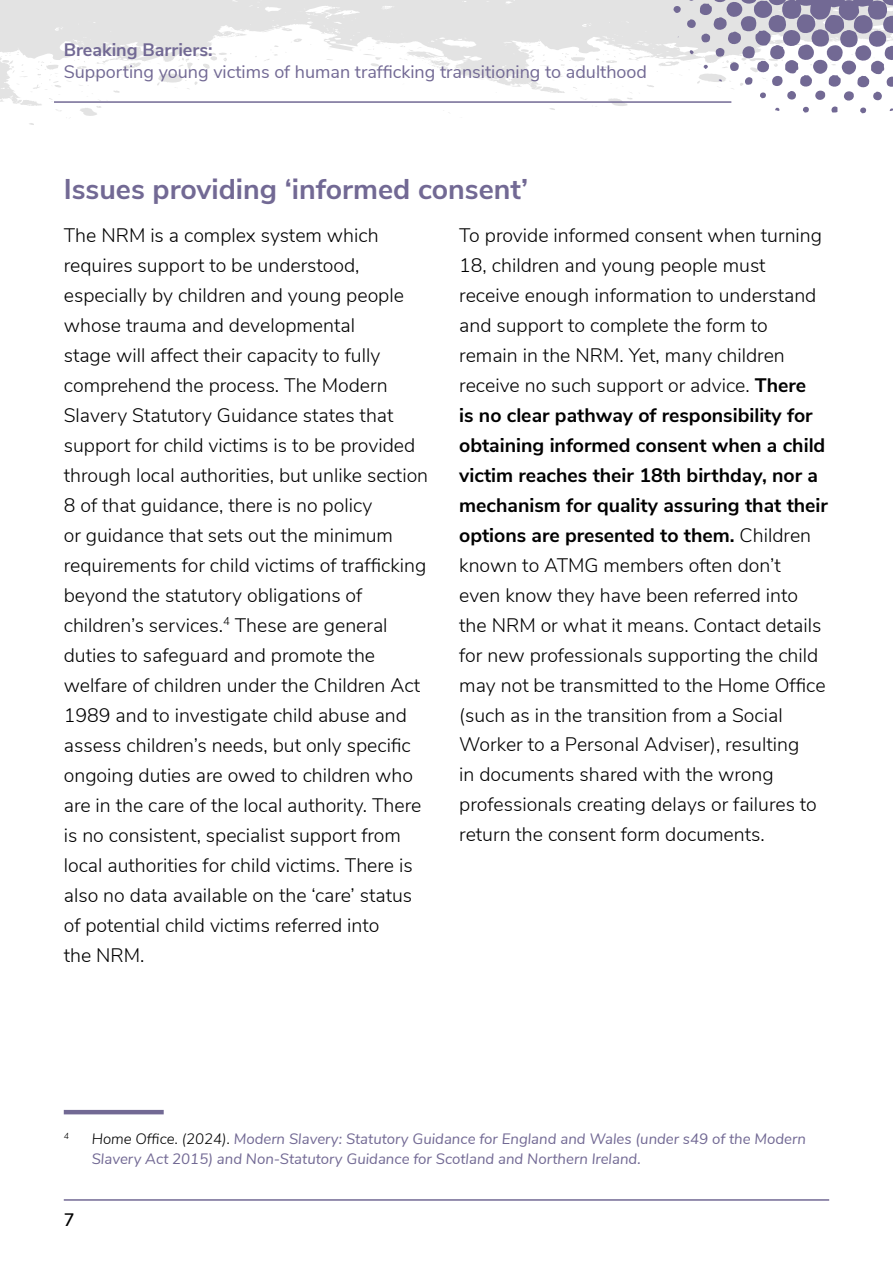
<style>
.page{position:relative;width:893px;height:1263px;background:#fff}
.page>*{position:absolute;margin:0;border:0;box-sizing:border-box;transform-origin:0 0}
.t1{font:700 28.5px "Nunito Sans";color:#726994}
.t2{font:300 19.5px/30px "Nunito Sans";color:#000}
.t3{font:18px "Nunito Sans";color:#726994}
.t4{font:700 18px "Nunito Sans";color:#726994}
.t5{font:600 18px "Nunito Sans";color:#000}
.t6{font:italic 15px/19.5px "Nunito Sans";color:#726994}
.t7{font:italic 300 8.7px "Nunito Sans";color:#000}
.s1{font-weight:700}
.s2{font-weight:300;color:#000}
</style>
<div class="page">
<svg style="left:0;top:0;width:189px;height:125px"></svg>
<svg style="left:189px;top:0;width:675px;height:114px"></svg>
<svg style="left:673px;top:0;width:220px;height:113px"></svg>
<hr style="left:54px;top:101px;width:677px;height:2px;background:#726994">
<hr style="left:64px;top:1199px;width:765px;height:2px;background:#726994">
<hr style="left:64px;top:1110px;width:100px;height:4px;background:#726994">
<p class="t4" style="left:64px;top:37px;width:150px">Breaking Barriers:</p>
<p class="t3" style="left:64px;top:59px;width:585px">Supporting young victims of human trafficking transitioning to adulthood</p>
<h1 class="t1" style="left:64px;top:168px;width:466px">Issues providing ‘informed consent’</h1>
<p class="t2" style="left:64px;top:219px;width:366px">The NRM is a complex system which requires support to be understood, especially by children and young people whose trauma and developmental<br>stage will affect their capacity to fully comprehend the process. The Modern Slavery Statutory Guidance states that support for child victims is to be provided through local authorities, but unlike section 8 of that guidance, there is no policy<br>or guidance that sets out the minimum requirements for child victims of trafficking beyond the statutory obligations of children’s services.<sup>4</sup> These are general duties to safeguard and promote the welfare of children under the Children Act 1989 and to investigate child abuse and assess children’s needs, but only specific ongoing duties are owed to children who are in the care of the local authority. There is no consistent, specialist support from local authorities for child victims. There is also no data available on the ‘care’ status of potential child victims referred into<br>the NRM.</p>
<p class="t2" style="left:459px;top:219px;width:370px">To provide informed consent when turning 18, children and young people must receive enough information to understand and support to complete the form to remain in the NRM. Yet, many children receive no such support or advice. <span class="s1">There<br>is no clear pathway of responsibility for obtaining informed consent when a child victim reaches their 18th birthday, nor a mechanism for quality assuring that their options are presented to them.</span> Children known to ATMG members often don’t<br>even know they have been referred into the NRM or what it means. Contact details for new professionals supporting the child may not be transmitted to the Home Office (such as in the transition from a Social Worker to a Personal Adviser), resulting<br>in documents shared with the wrong professionals creating delays or failures to return the consent form documents.</p>
<p class="t7" style="left:64px;top:1130px;width:7px">4</p>
<p class="t6" style="left:92px;top:1128px;width:716px"><span class="s2">Home Office. (2024).</span> Modern Slavery: Statutory Guidance for England and Wales (under s49 of the Modern<br>Slavery Act 2015) and Non-Statutory Guidance for Scotland and Northern Ireland.</p>
<p class="t5" style="left:64px;top:1206px;width:12px">7</p>
</div>
